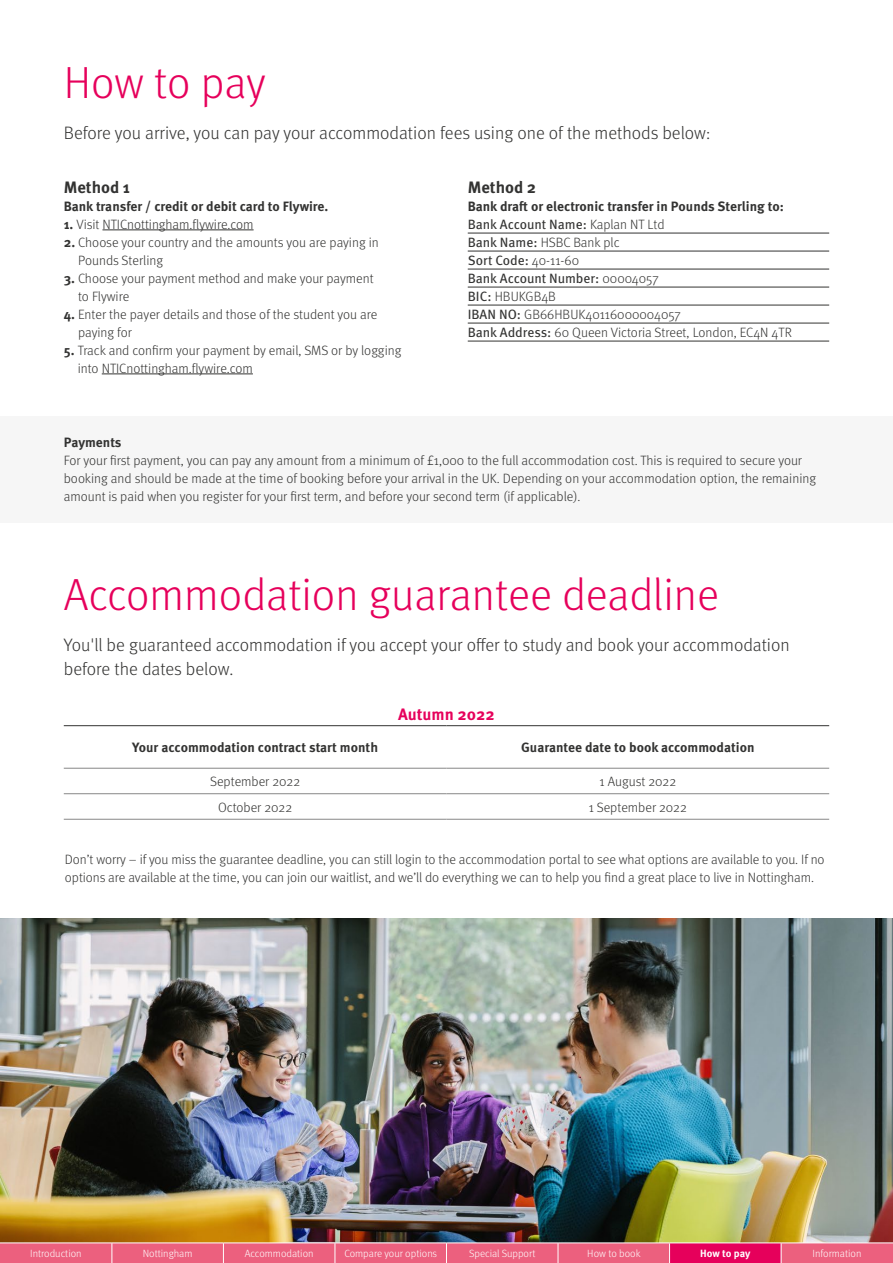
<style>
.page{position:relative;width:893px;height:1263px;background:#fff}
.page>*{position:absolute;margin:0;border:0;box-sizing:border-box;transform-origin:0 0}
.t1{font:300 45px "Meta Pro";color:#e6005b}
.t2{font:300 18px/24px "Meta Pro";color:#333332}
.t3{font:700 16.5px "Meta Pro";color:#333332}
.t4{font:700 16.5px "Meta Pro";color:#e6005b}
.t5{font:300 13.5px/18px "Meta Pro";color:#333332}
.t6{font:700 13.5px "Meta Pro";color:#333332}
.t7{font:300 10.5px "Meta Pro";color:#fff}
.t8{font:700 10.5px "Meta Pro";letter-spacing:-.005em;color:#fff}
.s1{font-weight:700}
.s2{font-weight:400}
</style>
<div class="page">
<hr style="left:102px;top:230px;width:152px;height:1px;background:#333332">
<hr style="left:102px;top:374px;width:151px;height:1px;background:#333332">
<hr style="left:468px;top:233px;width:361px;height:1px;background:#333332">
<hr style="left:468px;top:251px;width:361px;height:1px;background:#333332">
<hr style="left:468px;top:269px;width:361px;height:1px;background:#333332">
<hr style="left:468px;top:287px;width:361px;height:1px;background:#333332">
<hr style="left:468px;top:305px;width:361px;height:1px;background:#333332">
<hr style="left:468px;top:323px;width:361px;height:1px;background:#333332">
<hr style="left:468px;top:341px;width:361px;height:1px;background:#333332">
<img style="left:0;top:918px;width:893px;height:324px">
<div style="left:0;top:416px;width:893px;height:106px;background:#f6f6f6"></div>
<hr style="left:64px;top:793px;width:382px;height:1px;background:#878787">
<hr style="left:446px;top:793px;width:383px;height:1px;background:#878787">
<hr style="left:64px;top:819px;width:382px;height:1px;background:#878787">
<hr style="left:446px;top:819px;width:383px;height:1px;background:#878787">
<hr style="left:64px;top:768px;width:382px;height:1px;background:#878787">
<hr style="left:446px;top:768px;width:383px;height:1px;background:#878787">
<hr style="left:64px;top:725px;width:382px;height:1px;background:#333332">
<hr style="left:446px;top:725px;width:383px;height:1px;background:#333332">
<svg style="left:0;top:1243px;width:893px;height:20px;background:#eb587d"></svg>
<h1 class="t1" style="left:64px;top:50px;width:203px">How to pay</h1>
<h2 class="t2" style="left:64px;top:120px;width:648px">Before you arrive, you can pay your accommodation fees using one of the methods below:</h2>
<p class="t3" style="left:64px;top:174px;width:68px">Method 1</p>
<p class="t6" style="left:64px;top:195px;width:266px">Bank transfer / credit or debit card to Flywire.</p>
<p class="t5" style="left:64px;top:214px;width:191px"><span class="s1">1.</span> Visit NTICnottingham.flywire.com</p>
<p class="t5" style="left:78px;top:232px;width:302px;text-indent:-15px"><span class="s1">2.</span> Choose your country and the amounts you are paying in<br>Pounds Sterling</p>
<p class="t5" style="left:78px;top:268px;width:297px;text-indent:-14px"><span class="s1">3.</span> Choose your payment method and make your payment to Flywire</p>
<p class="t5" style="left:78px;top:304px;width:301px;text-indent:-14px"><span class="s1">4.</span> Enter the payer details and those of the student you are paying for</p>
<p class="t5" style="left:78px;top:340px;width:325px;text-indent:-14px"><span class="s1">5.</span> Track and confirm your payment by email, SMS or by logging into NTICnottingham.flywire.com</p>
<p class="t3" style="left:468px;top:174px;width:70px">Method 2</p>
<p class="t5" style="left:468px;top:196px;width:326px"><span class="s1">Bank draft or electronic transfer in Pounds Sterling to:<br></span><span class="s2">Bank Account Name:</span> Kaplan NT Ltd<br><span class="s2">Bank Name:</span> HSBC Bank plc<br><span class="s2">Sort Code:</span> 40-11-60<br><span class="s2">Bank Account Number:</span> 00004057<br><span class="s2">BIC:</span> HBUKGB4B<br><span class="s2">IBAN NO:</span> GB66HBUK40116000004057<br><span class="s2">Bank Address:</span> 60 Queen Victoria Street, London, EC4N 4TR</p>
<p class="t6" style="left:64px;top:432px;width:59px">Payments</p>
<p class="t5" style="left:64px;top:451px;width:754px">For your first payment, you can pay any amount from a minimum of £1,000 to the full accommodation cost. This is required to secure your booking and should be made at the time of booking before your arrival in the UK. Depending on your accommodation option, the remaining amount is paid when you register for your first term, and before your second term (if applicable).</p>
<h1 class="t1" style="left:64px;top:562px;width:657px">Accommodation guarantee deadline</h1>
<h2 class="t2" style="left:64px;top:632px;width:727px">You'll be guaranteed accommodation if you accept your offer to study and book your accommodation before the dates below.</h2>
<p class="t4" style="left:398px;top:701px;width:98px">Autumn 2022</p>
<p class="t6" style="left:132px;top:737px;width:247px">Your accommodation contract start month</p>
<p class="t6" style="left:521px;top:737px;width:235px">Guarantee date to book accommodation</p>
<p class="t5" style="left:210px;top:772px;width:92px">September 2022</p>
<p class="t5" style="left:599px;top:772px;width:78px">1 August 2022</p>
<p class="t5" style="left:218px;top:797px;width:76px">October 2022</p>
<p class="t5" style="left:589px;top:797px;width:100px">1 September 2022</p>
<p class="t5" style="left:65px;top:850px;width:761px">Don’t worry – if you miss the guarantee deadline, you can still login to the accommodation portal to see what options are available to you. If no options are available at the time, you can join our waitlist, and we’ll do everything we can to help you find a great place to live in Nottingham.</p>
<p class="t7" style="left:30px;top:1246px;width:53px">Introduction</p>
<p class="t7" style="left:143px;top:1246px;width:51px">Nottingham</p>
<p class="t7" style="left:245px;top:1246px;width:70px">Accommodation</p>
<p class="t7" style="left:344px;top:1246px;width:94px">Compare your options</p>
<p class="t7" style="left:469px;top:1246px;width:68px">Special Support</p>
<p class="t7" style="left:587px;top:1246px;width:55px">How to book</p>
<p class="t8" style="left:700px;top:1245px;width:52px">How to pay</p>
<p class="t7" style="left:813px;top:1246px;width:50px">Information</p>
</div>
